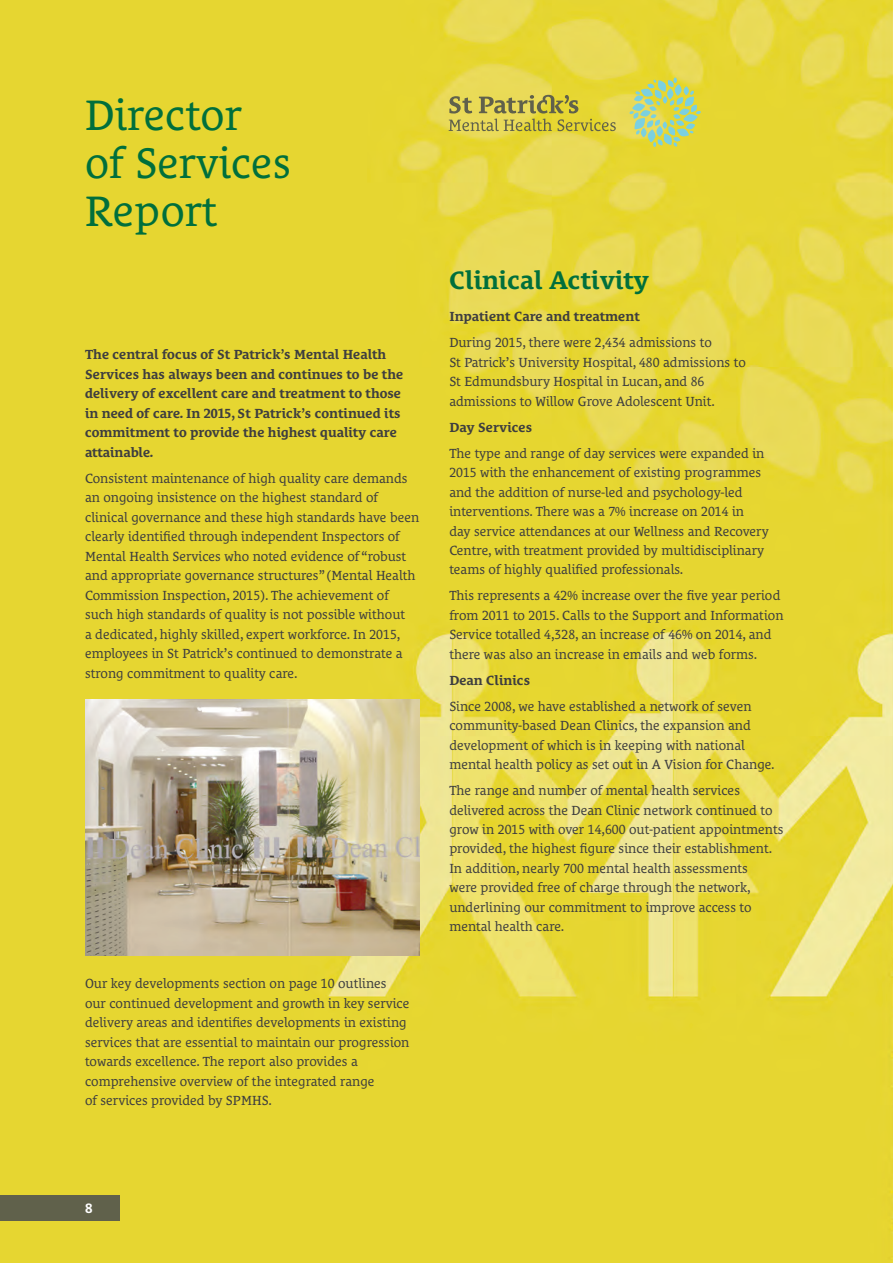
<style>
.page{position:relative;width:893px;height:1263px;background:#fff}
.page>*{position:absolute;margin:0;border:0;box-sizing:border-box;transform-origin:0 0}
.t1{font:43.5px/48px "Le Monde Courrier Pro";color:#006f3c}
.t2{font:700 25.5px "Le Monde Courrier Pro";color:#006f3c}
.t3{font:13.5px/19.5px "Le Monde Courrier Pro";color:#3e3e3f}
.t4{font:700 13.5px/19.5px "Le Monde Courrier Pro";color:#3e3e3f}
.t5{font:700 13.5px "Frutiger";color:#fff}
</style>
<div class="page">
<img style="left:0;top:0;width:893px;height:1263px">
<svg style="left:629px;top:77px;width:72px;height:70px;background:#c3d471"></svg>
<svg style="left:449px;top:95px;width:167px;height:36px;background:#c6ba47"></svg>
<img style="left:85px;top:700px;width:334px;height:255px">
<div style="left:0;top:1195px;width:120px;height:25px;background:#60614b"></div>
<h1 class="t1" style="left:85px;top:86px;width:208px">Director of Services<br>Report</h1>
<p class="t4" style="left:85px;top:343px;width:320px">The central focus of St Patrick’s Mental Health Services has always been and continues to be the delivery of excellent care and treatment to those in need of care. In 2015, St Patrick’s continued its commitment to provide the highest quality care attainable.</p>
<p class="t3" style="left:85px;top:467px;width:336px">Consistent maintenance of high quality care demands an ongoing insistence on the highest standard of clinical governance and these high standards have been clearly identified through independent Inspectors of Mental Health Services who noted evidence of “robust and appropriate governance structures” (Mental Health Commission Inspection, 2015). The achievement of such high standards of quality is not possible without<br>a dedicated, highly skilled, expert workforce. In 2015, employees in St Patrick’s continued to demonstrate a strong commitment to quality care.</p>
<p class="t3" style="left:85px;top:972px;width:326px">Our key developments section on page 10 outlines our continued development and growth in key service delivery areas and identifies developments in existing services that are essential to maintain our progression towards excellence. The report also provides a comprehensive overview of the integrated range<br>of services provided by SPMHS.</p>
<h2 class="t2" style="left:449px;top:259px;width:201px">Clinical Activity</h2>
<p class="t4" style="left:449px;top:305px;width:192px">Inpatient Care and treatment</p>
<p class="t3" style="left:449px;top:331px;width:298px">During 2015, there were 2,434 admissions to<br>St Patrick’s University Hospital, 480 admissions to St Edmundsbury Hospital in Lucan, and 86 admissions to Willow Grove Adolescent Unit.</p>
<p class="t4" style="left:449px;top:416px;width:84px">Day Services</p>
<p class="t3" style="left:449px;top:441px;width:321px">The type and range of day services were expanded in 2015 with the enhancement of existing programmes and the addition of nurse-led and psychology-led interventions. There was a 7% increase on 2014 in day service attendances at our Wellness and Recovery Centre, with treatment provided by multidisciplinary teams of highly qualified professionals.</p>
<p class="t3" style="left:449px;top:584px;width:336px">This represents a 42% increase over the five year period from 2011 to 2015. Calls to the Support and Information Service totalled 4,328, an increase of 46% on 2014, and there was also an increase in emails and web forms.</p>
<p class="t4" style="left:449px;top:669px;width:82px">Dean Clinics</p>
<p class="t3" style="left:449px;top:695px;width:327px">Since 2008, we have established a network of seven community-based Dean Clinics, the expansion and development of which is in keeping with national mental health policy as set out in A Vision for Change.</p>
<p class="t3" style="left:449px;top:779px;width:336px">The range and number of mental health services delivered across the Dean Clinic network continued to grow in 2015 with over 14,600 out-patient appointments provided, the highest figure since their establishment.<br>In addition, nearly 700 mental health assessments<br>were provided free of charge through the network, underlining our commitment to improve access to mental health care.</p>
<p class="t5" style="left:85px;top:1200px;width:9px">8</p>
</div>
